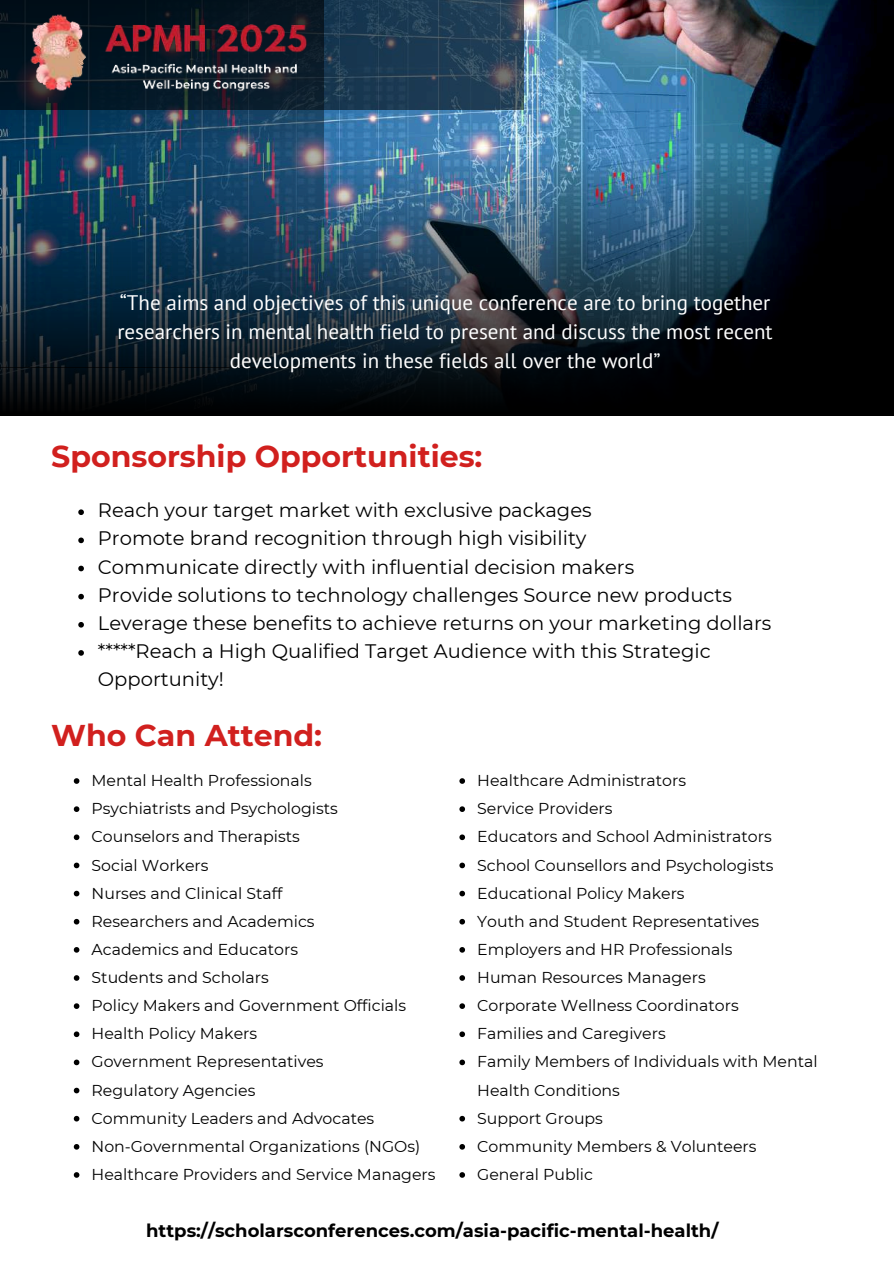
<style>
.page{position:relative;width:894px;height:1264px;background:#fff}
.page>*{position:absolute;margin:0;border:0;box-sizing:border-box;transform-origin:0 0}
.t1{font:700 30px "Montserrat";color:#d1201e}
.t2{font:21px/29.2px "PT Sans";color:#fff;text-align:center}
.t3{font:19.5px/28.2px "Montserrat";color:#000}
.t4{font:700 18px "Montserrat";color:#000}
.t5{font:15.75px/28.2px "Montserrat";color:#000}
</style>
<div class="page">
<img style="left:323px;top:0;width:570px;height:118px">
<img style="left:0;top:118px;width:893px;height:297px">
<img style="left:0;top:109px;width:323px;height:258px">
<svg style="left:0;top:0;width:523px;height:109px;background:#1a3347"></svg>
<svg style="left:78px;top:509px;width:6px;height:6px"></svg>
<svg style="left:78px;top:537px;width:6px;height:6px"></svg>
<svg style="left:78px;top:565px;width:6px;height:6px"></svg>
<svg style="left:78px;top:594px;width:6px;height:5px"></svg>
<svg style="left:78px;top:622px;width:6px;height:5px"></svg>
<svg style="left:78px;top:650px;width:6px;height:5px"></svg>
<img style="left:25px;top:7px;width:299px;height:93px">
<svg style="left:74px;top:778px;width:5px;height:5px"></svg>
<svg style="left:74px;top:806px;width:5px;height:6px"></svg>
<svg style="left:74px;top:834px;width:5px;height:6px"></svg>
<svg style="left:74px;top:862px;width:5px;height:6px"></svg>
<svg style="left:74px;top:890px;width:5px;height:6px"></svg>
<svg style="left:74px;top:918px;width:5px;height:6px"></svg>
<svg style="left:74px;top:947px;width:5px;height:5px"></svg>
<svg style="left:74px;top:975px;width:5px;height:5px"></svg>
<svg style="left:74px;top:1003px;width:5px;height:5px"></svg>
<svg style="left:74px;top:1031px;width:5px;height:6px"></svg>
<svg style="left:74px;top:1059px;width:5px;height:6px"></svg>
<svg style="left:74px;top:1087px;width:5px;height:6px"></svg>
<svg style="left:74px;top:1115px;width:5px;height:6px"></svg>
<svg style="left:74px;top:1144px;width:5px;height:5px"></svg>
<svg style="left:74px;top:1172px;width:5px;height:5px"></svg>
<svg style="left:459px;top:778px;width:6px;height:5px"></svg>
<svg style="left:459px;top:806px;width:6px;height:6px"></svg>
<svg style="left:459px;top:834px;width:6px;height:6px"></svg>
<svg style="left:459px;top:862px;width:6px;height:6px"></svg>
<svg style="left:459px;top:890px;width:6px;height:6px"></svg>
<svg style="left:459px;top:918px;width:6px;height:6px"></svg>
<svg style="left:459px;top:947px;width:6px;height:5px"></svg>
<svg style="left:459px;top:975px;width:6px;height:5px"></svg>
<svg style="left:459px;top:1003px;width:6px;height:5px"></svg>
<svg style="left:459px;top:1031px;width:6px;height:6px"></svg>
<svg style="left:459px;top:1059px;width:6px;height:6px"></svg>
<svg style="left:459px;top:1115px;width:6px;height:6px"></svg>
<svg style="left:459px;top:1144px;width:6px;height:5px"></svg>
<svg style="left:459px;top:1172px;width:6px;height:5px"></svg>
<h2 class="t2" style="left:117px;top:287px;width:656px">“The aims and objectives of this unique conference are to bring together researchers in mental health field to present and discuss the most recent developments in these fields all over the world”</h2>
<h1 class="t1" style="left:51px;top:438px;width:432px">Sponsorship Opportunities:</h1>
<p class="t3" style="left:98px;top:496px;width:674px">Reach your target market with exclusive packages<br>Promote brand recognition through high visibility<br>Communicate directly with influential decision makers<br>Provide solutions to technology challenges Source new products Leverage these benefits to achieve returns on your marketing dollars *****Reach a High Qualified Target Audience with this Strategic Opportunity!</p>
<h1 class="t1" style="left:51px;top:717px;width:272px">Who Can Attend:</h1>
<p class="t5" style="left:92px;top:766px;width:345px">Mental Health Professionals<br>Psychiatrists and Psychologists<br>Counselors and Therapists<br>Social Workers<br>Nurses and Clinical Staff<br>Researchers and Academics<br>Academics and Educators<br>Students and Scholars<br>Policy Makers and Government Officials<br>Health Policy Makers<br>Government Representatives<br>Regulatory Agencies<br>Community Leaders and Advocates<br>Non-Governmental Organizations (NGOs)<br>Healthcare Providers and Service Managers</p>
<p class="t4" style="left:146px;top:1219px;width:573px">https://scholarsconferences.com/asia-pacific-mental-health/</p>
<p class="t5" style="left:477px;top:766px;width:342px">Healthcare Administrators<br>Service Providers<br>Educators and School Administrators<br>School Counsellors and Psychologists<br>Educational Policy Makers<br>Youth and Student Representatives<br>Employers and HR Professionals<br>Human Resources Managers<br>Corporate Wellness Coordinators<br>Families and Caregivers<br>Family Members of Individuals with Mental<br>Health Conditions<br>Support Groups<br>Community Members &amp; Volunteers<br>General Public</p>
</div>
